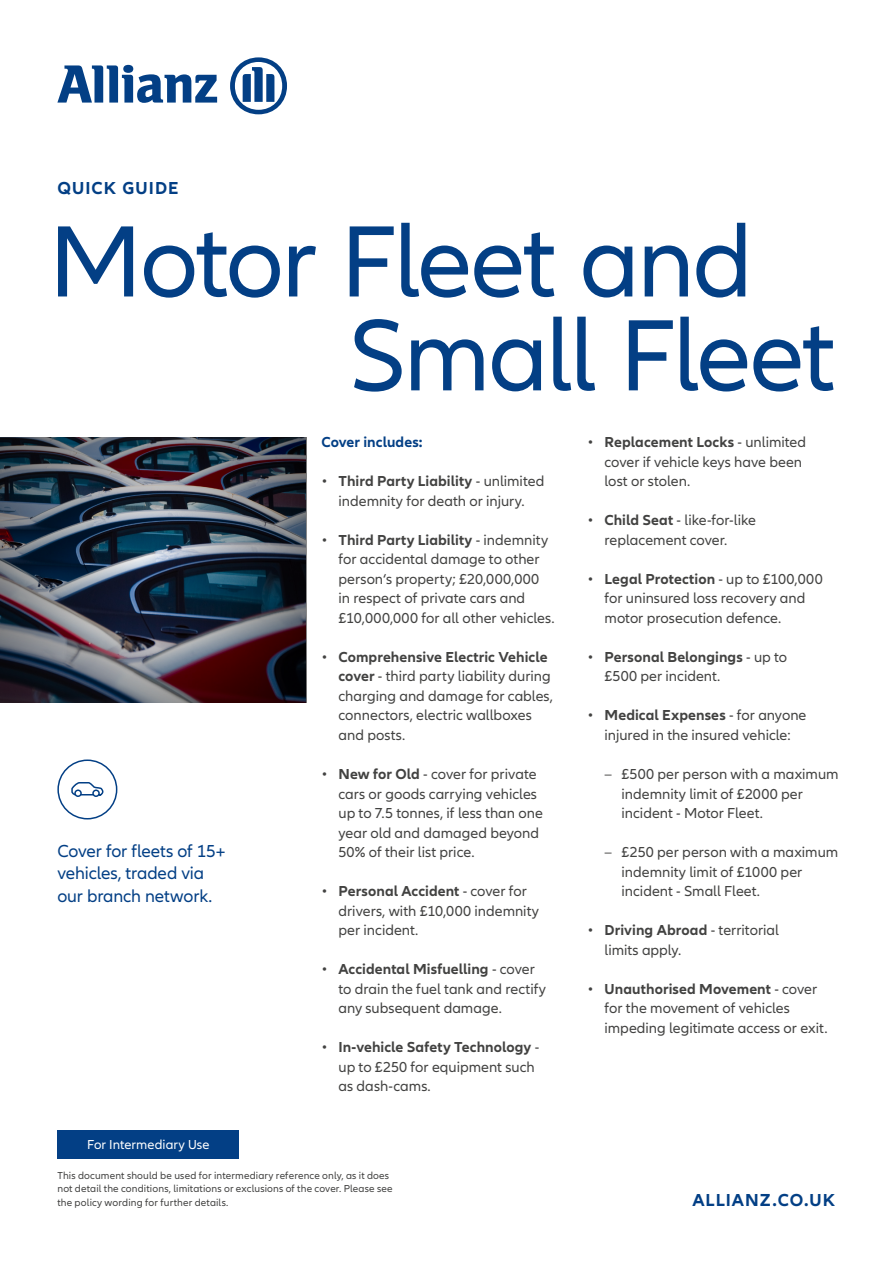
<style>
.page{position:relative;width:893px;height:1263px;background:#fff}
.page>*{position:absolute;margin:0;border:0;box-sizing:border-box;transform-origin:0 0}
.t1{font:105px/93.9px "Allianz Neo";letter-spacing:-.025em;color:#033f85}
.t2{font:18px/22.5px "Allianz Neo";letter-spacing:-.01em;color:#033f85}
.t3{font:700 18px "Allianz Neo";letter-spacing:.06em;color:#033f85}
.t4{font:15px/19.5px "Allianz Neo";color:#424241}
.t5{font:700 15px "Allianz Neo";letter-spacing:.005em;color:#033f85}
.t6{font:13.5px "Allianz Neo";letter-spacing:.005em;color:#fff}
.t7{font:10.5px/13.5px "Allianz Neo";letter-spacing:.015em;color:#424241}
.s1{font-weight:700}
</style>
<div class="page">
<svg style="left:57px;top:65px;width:160px;height:38px"></svg>
<svg style="left:230px;top:57px;width:57px;height:57px"></svg>
<div style="left:57px;top:1130px;width:182px;height:29px;background:#033f85"></div>
<div style="left:57px;top:759px;width:60px;height:60px;border:2px solid #033f85;border-radius:50%"></div>
<svg style="left:71px;top:782px;width:33px;height:15px"></svg>
<img style="left:0;top:437px;width:306px;height:265px">
<p class="t3" style="left:57px;top:177px;width:123px">QUICK GUIDE</p>
<h1 class="t1" style="left:348px;top:217px;width:489px;text-indent:-300px">Motor Fleet and<br>Small Fleet</h1>
<p class="t2" style="left:57px;top:840px;width:170px">Cover for fleets of 15+ vehicles, traded via our branch network.</p>
<p class="t6" style="left:87px;top:1137px;width:124px">For Intermediary Use</p>
<p class="t5" style="left:321px;top:434px;width:103px">Cover includes:</p>
<p class="t4" style="left:321px;top:472px;width:224px;text-align:center">• <span class="s1">Third Party Liability</span> - unlimited indemnity for death or injury.</p>
<p class="t4" style="left:338px;top:531px;width:218px;text-indent:-17px">• <span class="s1">Third Party Liability</span> - indemnity for accidental damage to other person‘s property; £20,000,000<br>in respect of private cars and £10,000,000 for all other vehicles.</p>
<p class="t4" style="left:338px;top:648px;width:216px;text-indent:-17px">• <span class="s1">Comprehensive Electric Vehicle cover</span> - third party liability during charging and damage for cables, connectors, electric wallboxes and posts.</p>
<p class="t4" style="left:338px;top:765px;width:206px;text-indent:-17px">• <span class="s1">New for Old</span> - cover for private cars or goods carrying vehicles up to 7.5 tonnes, if less than one year old and damaged beyond<br>50% of their list price.</p>
<p class="t4" style="left:338px;top:882px;width:202px;text-indent:-17px">• <span class="s1">Personal Accident</span> - cover for drivers, with £10,000 indemnity per incident.</p>
<p class="t4" style="left:338px;top:960px;width:209px;text-indent:-17px">• <span class="s1">Accidental Misfuelling</span> - cover to drain the fuel tank and rectify any subsequent damage.</p>
<p class="t4" style="left:338px;top:1038px;width:202px;text-indent:-17px">• <span class="s1">In-vehicle Safety Technology</span> - up to £250 for equipment such as dash-cams.</p>
<p class="t7" style="left:57px;top:1168px;width:337px">This document should be used for intermediary reference only, as it does not detail the conditions, limitations or exclusions of the cover. Please see the policy wording for further details.</p>
<p class="t4" style="left:604px;top:433px;width:203px;text-indent:-17px">• <span class="s1">Replacement Locks</span> - unlimited cover if vehicle keys have been lost or stolen.</p>
<p class="t4" style="left:604px;top:511px;width:153px;text-indent:-17px">• <span class="s1">Child Seat</span> - like-for-like replacement cover.</p>
<p class="t4" style="left:604px;top:570px;width:220px;text-indent:-17px">• <span class="s1">Legal Protection</span> - up to £100,000 for uninsured loss recovery and motor prosecution defence.</p>
<p class="t4" style="left:604px;top:648px;width:184px;text-indent:-17px">• <span class="s1">Personal Belongings</span> - up to £500 per incident.</p>
<p class="t4" style="left:587px;top:706px;width:220px;text-align:center">• <span class="s1">Medical Expenses</span> - for anyone injured in the insured vehicle:</p>
<p class="t4" style="left:621px;top:765px;width:218px;text-indent:-17px">– £500 per person with a maximum indemnity limit of £2000 per incident - Motor Fleet.</p>
<p class="t4" style="left:621px;top:843px;width:218px;text-indent:-17px">– £250 per person with a maximum indemnity limit of £1000 per incident - Small Fleet.</p>
<p class="t4" style="left:604px;top:921px;width:176px;text-indent:-17px">• <span class="s1">Driving Abroad</span> - territorial limits apply.</p>
<p class="t4" style="left:604px;top:979px;width:224px;text-indent:-17px">• <span class="s1">Unauthorised Movement</span> - cover for the movement of vehicles impeding legitimate access or exit.</p>
<p class="t3" style="left:692px;top:1189px;width:144px">ALLIANZ.CO.UK</p>
</div>
